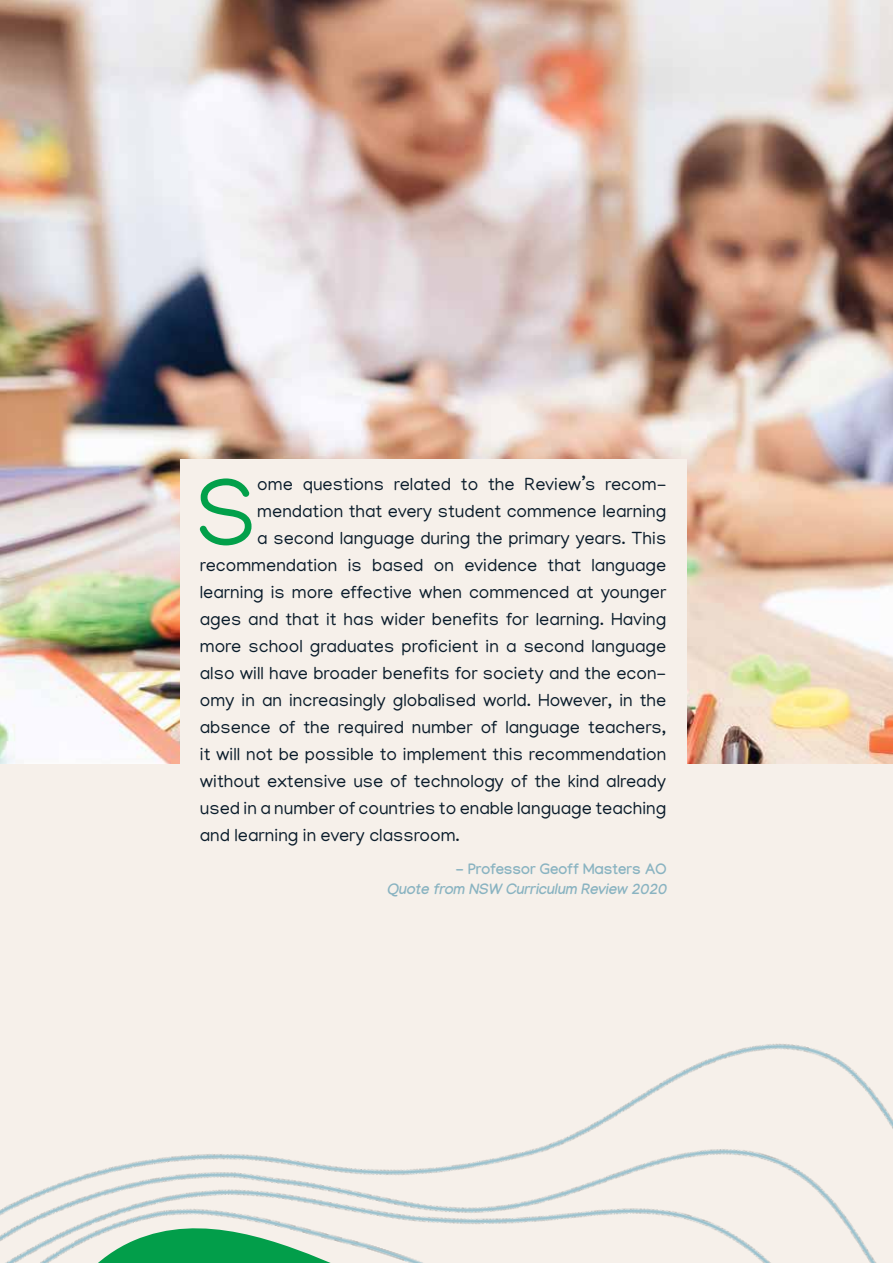
<style>
.page{position:relative;width:893px;height:1263px;background:#fff}
.page>*{position:absolute;margin:0;border:0;box-sizing:border-box;transform-origin:0 0}
.t1{font:97.65px "Manjari";color:#02a04a}
.t2{font:18px "Manjari";color:#0a1c2b}
.t3{font:italic 700 15px "Manjari";color:#89b3c1}
.t4{font:700 15px "Manjari";color:#89b3c1}
</style>
<div class="page">
<div style="left:0;top:764px;width:893px;height:499px;background:#f6f0ea"></div>
<svg style="left:57px;top:1211px;width:468px;height:52px;background:#b8d9c3"></svg>
<img style="left:0;top:0;width:893px;height:764px">
<div style="left:181px;top:459px;width:506px;height:507px;background:#f6f0ea"></div>
<h1 class="t1" style="left:194px;top:453px;width:65px">S</h1>
<p class="t2" style="left:257px;top:474px;width:411px">ome questions related to the Review’s recom-</p>
<p class="t2" style="left:257px;top:501px;width:411px">mendation that every student commence learning</p>
<p class="t2" style="left:257px;top:528px;width:411px">a second language during the primary years. This</p>
<p class="t2" style="left:200px;top:555px;width:468px">recommendation is based on evidence that language</p>
<p class="t2" style="left:200px;top:582px;width:468px">learning is more effective when commenced at younger</p>
<p class="t2" style="left:200px;top:609px;width:468px">ages and that it has wider benefits for learning. Having</p>
<p class="t2" style="left:200px;top:636px;width:468px">more school graduates proficient in a second language</p>
<p class="t2" style="left:200px;top:663px;width:468px">also will have broader benefits for society and the econ-</p>
<p class="t2" style="left:200px;top:690px;width:468px">omy in an increasingly globalised world. However, in the</p>
<p class="t2" style="left:200px;top:717px;width:468px">absence of the required number of language teachers,</p>
<p class="t2" style="left:200px;top:744px;width:468px">it will not be possible to implement this recommendation</p>
<p class="t2" style="left:200px;top:771px;width:468px">without extensive use of technology of the kind already</p>
<p class="t2" style="left:200px;top:798px;width:468px">used in a number of countries to enable language teaching</p>
<p class="t2" style="left:200px;top:825px;width:262px">and learning in every classroom.</p>
<p class="t4" style="left:455px;top:860px;width:212px">- Professor Geoff Masters AO</p>
<p class="t3" style="left:387px;top:880px;width:285px">Quote from NSW Curriculum Review 2020</p>
</div>
